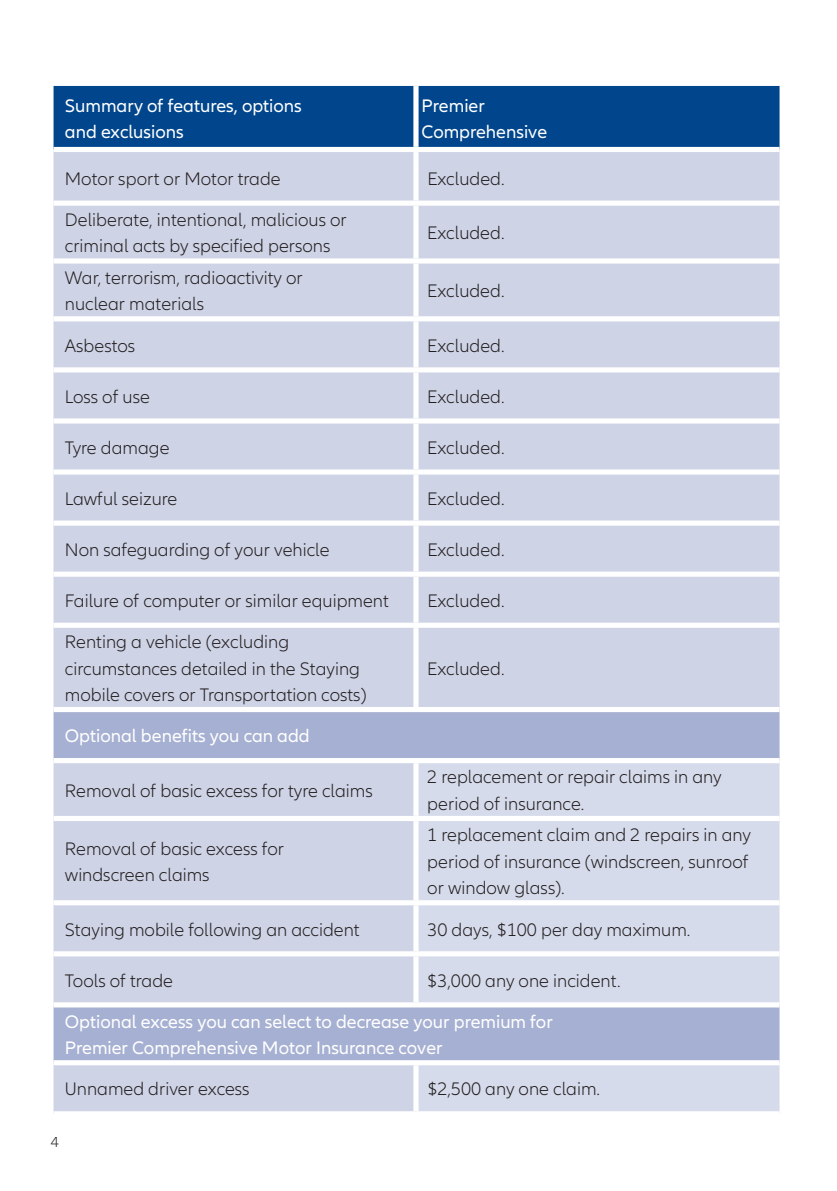
<style>
.page{position:relative;width:837px;height:1191px;background:#fff}
.page>*{position:absolute;margin:0;border:0;box-sizing:border-box;transform-origin:0 0}
.t1{font:300 18.8px/26.4px "Allianz Neo";color:#231f20}
.t2{font:18.8px/26.4px "Allianz Neo";color:#fff}
.t3{font:300 15px "Allianz Neo";color:#231f20}
</style>
<div class="page">
<div style="left:54px;top:86px;width:725px;height:61px;background:#01468c"></div>
<div style="left:54px;top:152px;width:725px;height:958px;background:#ced3e6"></div>
<svg style="left:54px;top:712px;width:725px;height:347px;background:#bec5de"></svg>
<svg style="left:416px;top:763px;width:363px;height:347px;background:#ced4e7"></svg>
<div style="left:413px;top:86px;width:5px;height:61px;background:#fff"></div>
<div style="left:54px;top:200px;width:725px;height:6px;background:#fff"></div>
<div style="left:54px;top:258px;width:725px;height:5px;background:#fff"></div>
<div style="left:54px;top:316px;width:725px;height:5px;background:#fff"></div>
<div style="left:54px;top:367px;width:725px;height:5px;background:#fff"></div>
<div style="left:54px;top:418px;width:725px;height:5px;background:#fff"></div>
<div style="left:54px;top:469px;width:725px;height:5px;background:#fff"></div>
<div style="left:54px;top:520px;width:725px;height:5px;background:#fff"></div>
<div style="left:54px;top:571px;width:725px;height:5px;background:#fff"></div>
<div style="left:54px;top:622px;width:725px;height:5px;background:#fff"></div>
<div style="left:54px;top:706px;width:725px;height:6px;background:#fff"></div>
<div style="left:413px;top:152px;width:5px;height:48px;background:#fff"></div>
<div style="left:413px;top:206px;width:5px;height:52px;background:#fff"></div>
<div style="left:413px;top:263px;width:5px;height:53px;background:#fff"></div>
<div style="left:413px;top:321px;width:5px;height:46px;background:#fff"></div>
<div style="left:413px;top:372px;width:5px;height:46px;background:#fff"></div>
<div style="left:413px;top:423px;width:5px;height:46px;background:#fff"></div>
<div style="left:413px;top:474px;width:5px;height:46px;background:#fff"></div>
<div style="left:413px;top:525px;width:5px;height:46px;background:#fff"></div>
<div style="left:413px;top:576px;width:5px;height:46px;background:#fff"></div>
<div style="left:413px;top:627px;width:5px;height:79px;background:#fff"></div>
<div style="left:413px;top:763px;width:5px;height:52px;background:#fff"></div>
<div style="left:413px;top:820px;width:5px;height:79px;background:#fff"></div>
<div style="left:413px;top:905px;width:5px;height:46px;background:#fff"></div>
<div style="left:413px;top:956px;width:5px;height:46px;background:#fff"></div>
<div style="left:413px;top:1065px;width:5px;height:45px;background:#fff"></div>
<div style="left:54px;top:757px;width:725px;height:6px;background:#fff"></div>
<div style="left:54px;top:815px;width:725px;height:5px;background:#fff"></div>
<div style="left:54px;top:899px;width:725px;height:6px;background:#fff"></div>
<div style="left:54px;top:951px;width:725px;height:5px;background:#fff"></div>
<div style="left:54px;top:1002px;width:725px;height:5px;background:#fff"></div>
<svg style="left:54px;top:1059px;width:725px;height:6px"></svg>
<p class="t2" style="left:65px;top:93px;width:238px">Summary of features, options and exclusions</p>
<p class="t2" style="left:421px;top:93px;width:127px">Premier<br>Comprehensive</p>
<p class="t1" style="left:65px;top:167px;width:217px">Motor sport or Motor trade</p>
<p class="t1" style="left:427px;top:167px;width:79px">Excluded.</p>
<p class="t1" style="left:65px;top:208px;width:283px">Deliberate, intentional, malicious or criminal acts by specified persons</p>
<p class="t1" style="left:427px;top:221px;width:79px">Excluded.</p>
<p class="t1" style="left:65px;top:266px;width:239px">War, terrorism, radioactivity or nuclear materials</p>
<p class="t1" style="left:427px;top:279px;width:79px">Excluded.</p>
<p class="t1" style="left:65px;top:333px;width:72px">Asbestos</p>
<p class="t1" style="left:427px;top:333px;width:79px">Excluded.</p>
<p class="t1" style="left:65px;top:384px;width:87px">Loss of use</p>
<p class="t1" style="left:427px;top:384px;width:79px">Excluded.</p>
<p class="t1" style="left:65px;top:435px;width:106px">Tyre damage</p>
<p class="t1" style="left:427px;top:435px;width:79px">Excluded.</p>
<p class="t1" style="left:65px;top:486px;width:114px">Lawful seizure</p>
<p class="t1" style="left:427px;top:486px;width:79px">Excluded.</p>
<p class="t1" style="left:65px;top:537px;width:266px">Non safeguarding of your vehicle</p>
<p class="t1" style="left:427px;top:537px;width:79px">Excluded.</p>
<p class="t1" style="left:65px;top:588px;width:325px">Failure of computer or similar equipment</p>
<p class="t1" style="left:427px;top:588px;width:79px">Excluded.</p>
<p class="t1" style="left:65px;top:630px;width:303px">Renting a vehicle (excluding circumstances detailed in the Staying mobile covers or Transportation costs)</p>
<p class="t1" style="left:427px;top:656px;width:79px">Excluded.</p>
<p class="t2" style="left:65px;top:724px;width:246px">Optional benefits you can add</p>
<p class="t1" style="left:65px;top:778px;width:309px">Removal of basic excess for tyre claims</p>
<p class="t1" style="left:65px;top:836px;width:221px">Removal of basic excess for windscreen claims</p>
<p class="t1" style="left:427px;top:765px;width:296px">2 replacement or repair claims in any period of insurance.</p>
<p class="t1" style="left:427px;top:823px;width:325px">1 replacement claim and 2 repairs in any period of insurance (windscreen, sunroof or window glass).</p>
<p class="t1" style="left:65px;top:917px;width:296px">Staying mobile following an accident</p>
<p class="t1" style="left:427px;top:917px;width:264px">30 days, $100 per day maximum.</p>
<p class="t1" style="left:65px;top:968px;width:110px">Tools of trade</p>
<p class="t1" style="left:427px;top:968px;width:195px">$3,000 any one incident.</p>
<p class="t2" style="left:65px;top:1009px;width:489px">Optional excess you can select to decrease your premium for<br>Premier Comprehensive Motor Insurance cover</p>
<p class="t1" style="left:65px;top:1077px;width:186px">Unnamed driver excess</p>
<p class="t1" style="left:427px;top:1077px;width:174px">$2,500 any one claim.</p>
<p class="t3" style="left:51px;top:1136px;width:10px">4</p>
</div>
